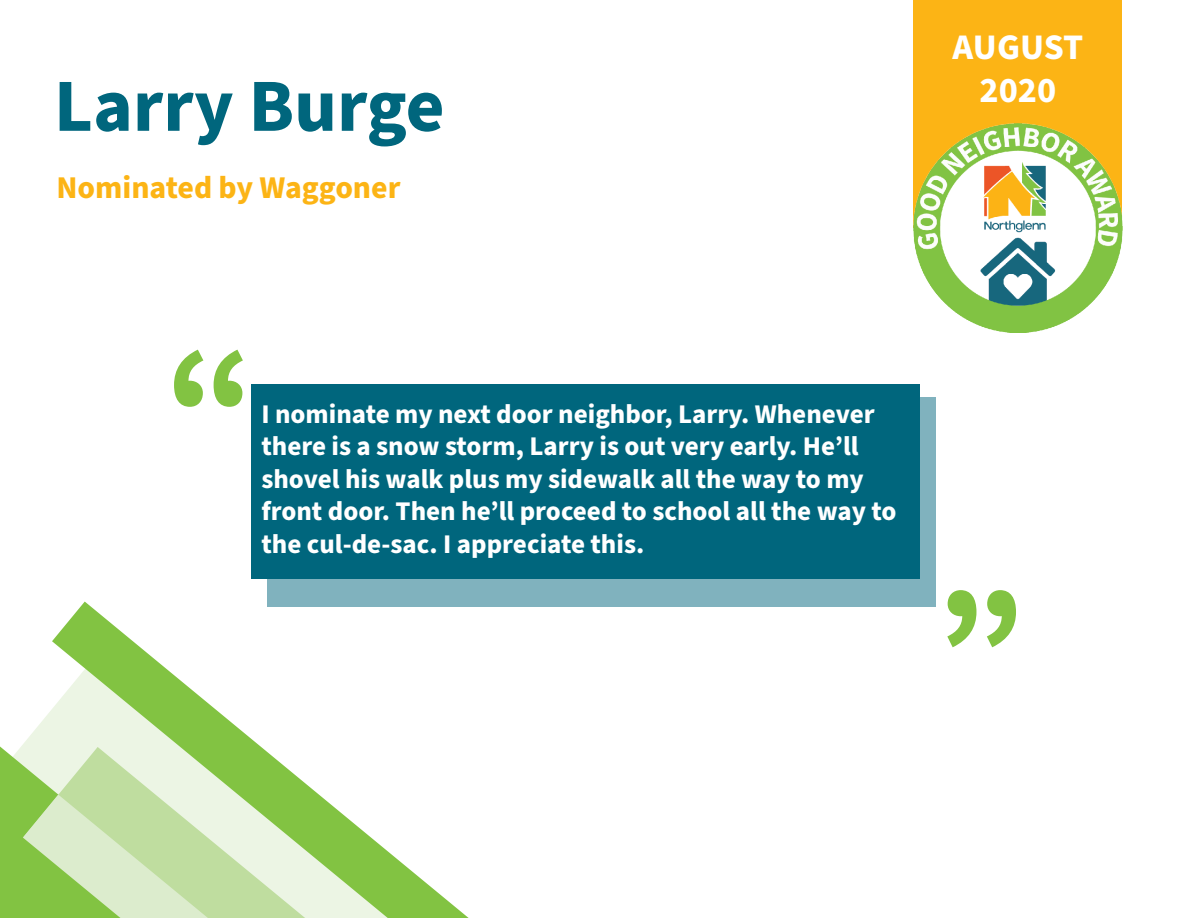
<style>
.page{position:relative;width:1188px;height:918px;background:#fff}
.page>*{position:absolute;margin:0;border:0;box-sizing:border-box;transform-origin:0 0}
.t1{font:700 162px "Source Sans Pro";color:#82c342}
.t2{font:700 75px "Source Sans Pro";color:#00667d}
.t3{font:700 36px "Source Sans Pro";color:#fff}
.t4{font:700 31.65px "Source Sans Pro";color:#fcb415}
.t5{font:700 27px/32.4px "Source Sans Pro";color:#fff}
</style>
<div class="page">
<div style="left:268px;top:397px;width:668px;height:209px;background:#80b2be"></div>
<div style="left:252px;top:384px;width:668px;height:195px;background:#00667d"></div>
<div style="left:914px;top:0;width:208px;height:228px;background:#fcb415"></div>
<img style="left:914px;top:123px;width:208px;height:210px">
<svg style="left:21px;top:709px;width:31px;height:38px"></svg>
<svg style="left:0;top:747px;width:52px;height:171px"></svg>
<svg style="left:52px;top:602px;width:417px;height:316px"></svg>
<p class="t2" style="left:54px;top:55px;width:392px">Larry Burge</p>
<p class="t4" style="left:57px;top:166px;width:345px">Nominated by Waggoner</p>
<p class="t3" style="left:953px;top:22px;width:132px">AUGUST</p>
<p class="t3" style="left:980px;top:66px;width:78px">2020</p>
<p class="t1" style="left:165px;top:296px;width:91px">“</p>
<p class="t5" style="left:261px;top:399px;width:637px">I nominate my next door neighbor, Larry. Whenever there is a snow storm, Larry is out very early. He’ll shovel his walk plus my sidewalk all the way to my front door. Then he’ll proceed to school all the way to the cul-de-sac. I appreciate this.</p>
<p class="t1" style="left:936px;top:539px;width:91px">”</p>
</div>
